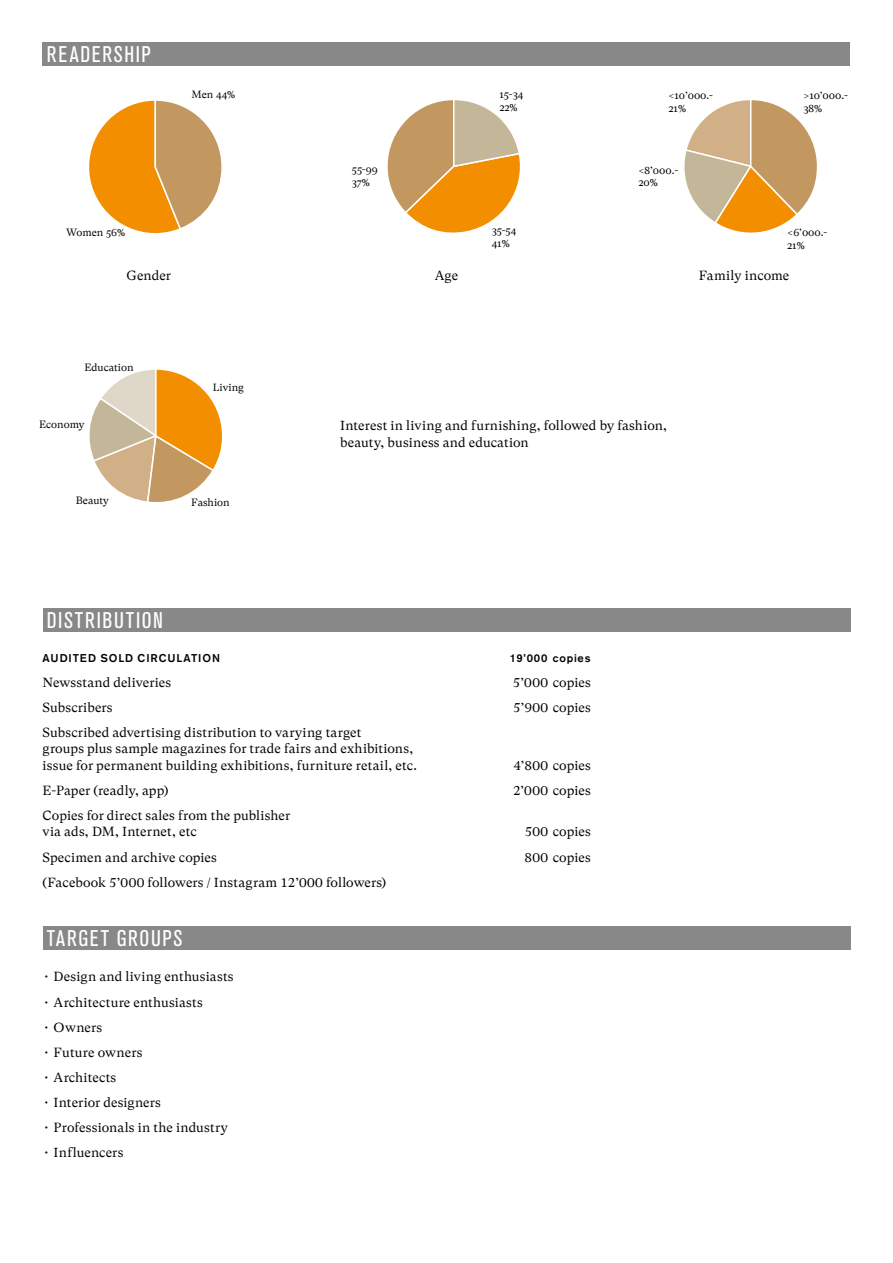
<style>
.page{position:relative;width:893px;height:1263px;background:#fff}
.page>*{position:absolute;margin:0;border:0;box-sizing:border-box;transform-origin:0 0}
.t1{font:condensed 22.5px "Akzidenz Grotesk Pro";letter-spacing:.07em;color:#fff}
.t2{font:13.2px/16.5px "GT Super Text";letter-spacing:.01em;color:#000}
.t3{font:500 11.25px "Akzidenz Grotesk Pro";letter-spacing:.08em;color:#000}
.t4{font:10.5px/12.6px "GT Super Text";color:#000}
</style>
<div class="page">
<svg style="left:89px;top:100px;width:133px;height:133px"></svg>
<svg style="left:387px;top:100px;width:133px;height:133px"></svg>
<svg style="left:684px;top:100px;width:133px;height:133px"></svg>
<svg style="left:89px;top:369px;width:133px;height:133px"></svg>
<div style="left:43px;top:43px;width:807px;height:23px;background:#878887"></div>
<div style="left:43px;top:926px;width:807px;height:24px;background:#878887"></div>
<div style="left:43px;top:608px;width:807px;height:23px;background:#878887"></div>
<h1 class="t1" style="left:47px;top:40px;width:106px">READERSHIP</h1>
<p class="t4" style="left:192px;top:88px;width:45px">Men 44%</p>
<p class="t4" style="left:66px;top:226px;width:61px">Women 56%</p>
<p class="t4" style="left:352px;top:163px;width:27px">55-99<br>37%</p>
<p class="t4" style="left:499px;top:88px;width:25px">15-34<br>22%</p>
<p class="t4" style="left:668px;top:90px;width:46px">&lt;10’000.-<br>21%</p>
<p class="t4" style="left:492px;top:225px;width:26px">35-54<br>41%</p>
<p class="t4" style="left:638px;top:164px;width:41px">&lt;8’000.-<br>20%</p>
<p class="t4" style="left:803px;top:90px;width:46px">&gt;10’000.-<br>38%</p>
<p class="t4" style="left:787px;top:226px;width:42px">&lt;6’000.-<br>21%</p>
<p class="t2" style="left:127px;top:267px;width:46px">Gender</p>
<p class="t2" style="left:435px;top:267px;width:25px">Age</p>
<p class="t2" style="left:699px;top:267px;width:92px">Family income</p>
<p class="t4" style="left:84px;top:361px;width:51px">Education</p>
<p class="t4" style="left:39px;top:418px;width:47px">Economy</p>
<p class="t4" style="left:213px;top:381px;width:33px">Living</p>
<p class="t4" style="left:76px;top:494px;width:35px">Beauty</p>
<p class="t4" style="left:191px;top:496px;width:40px">Fashion</p>
<h1 class="t1" style="left:47px;top:605px;width:118px">DISTRIBUTION</h1>
<p class="t2" style="left:340px;top:417px;width:328px">Interest in living and furnishing, followed by fashion, beauty, business and education</p>
<p class="t3" style="left:43px;top:650px;width:179px">AUDITED SOLD CIRCULATION</p>
<p class="t3" style="left:510px;top:650px;width:82px">19’000 copies</p>
<p class="t2" style="left:43px;top:674px;width:130px">Newsstand deliveries</p>
<p class="t2" style="left:513px;top:674px;width:80px">5’000 copies</p>
<p class="t2" style="left:43px;top:699px;width:72px">Subscribers</p>
<p class="t2" style="left:513px;top:699px;width:79px">5’900 copies</p>
<p class="t2" style="left:43px;top:724px;width:376px">Subscribed advertising distribution to varying target<br>groups plus sample magazines for trade fairs and exhibitions, issue for permanent building exhibitions, furniture retail, etc.</p>
<p class="t2" style="left:514px;top:757px;width:79px">4’800 copies</p>
<p class="t2" style="left:43px;top:782px;width:128px">E-Paper (readly, app)</p>
<p class="t2" style="left:513px;top:782px;width:79px">2’000 copies</p>
<p class="t2" style="left:43px;top:807px;width:249px">Copies for direct sales from the publisher via ads, DM, Internet, etc</p>
<p class="t2" style="left:525px;top:824px;width:68px">500 copies</p>
<p class="t2" style="left:43px;top:849px;width:176px">Specimen and archive copies</p>
<p class="t2" style="left:524px;top:849px;width:68px">800 copies</p>
<p class="t2" style="left:43px;top:874px;width:345px">(Facebook 5’000 followers / Instagram 12’000 followers)</p>
<h1 class="t1" style="left:47px;top:924px;width:137px">TARGET GROUPS</h1>
<p class="t2" style="left:43px;top:969px;width:193px">• Design and living enthusiasts</p>
<p class="t2" style="left:43px;top:994px;width:162px">• Architecture enthusiasts</p>
<p class="t2" style="left:43px;top:1019px;width:61px">• Owners</p>
<p class="t2" style="left:43px;top:1044px;width:101px">• Future owners</p>
<p class="t2" style="left:43px;top:1069px;width:75px">• Architects</p>
<p class="t2" style="left:43px;top:1094px;width:120px">• Interior designers</p>
<p class="t2" style="left:43px;top:1119px;width:187px">• Professionals in the industry</p>
<p class="t2" style="left:43px;top:1144px;width:82px">• Influencers</p>
</div>
